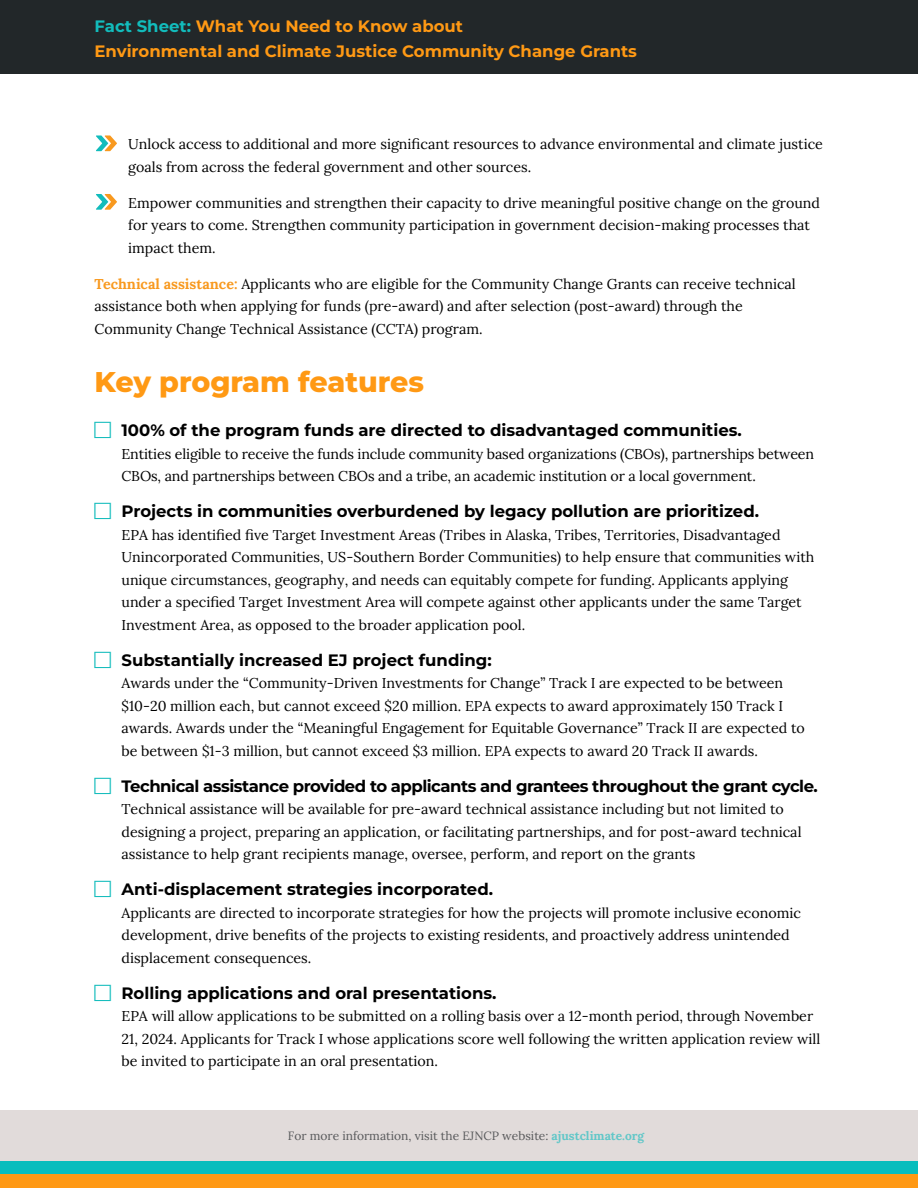
<style>
.page{position:relative;width:918px;height:1188px;background:#fff}
.page>*{position:absolute;margin:0;border:0;box-sizing:border-box;transform-origin:0 0}
.t1{font:800 28.5px "Montserrat";color:#ff9914}
.t2{font:700 16.5px "Montserrat";color:#000}
.t3{font:700 16.5px/25.5px "Montserrat";color:#ff9914}
.t4{font:700 16.5px "Montserrat";letter-spacing:-.03em;color:#000}
.t5{font:14.25px/22.5px "Lora";color:#000}
.t6{font:12px "Lora";color:#58595b}
.s1{color:#12bcbc}
.s2{font-weight:700;color:#f8991f}
.s3{font-family:"Apple Gothic";font-weight:400;color:#12bcbc}
.s4{font-weight:700;color:#61c7c8}
</style>
<div class="page">
<div style="left:0;top:0;width:918px;height:73px;background:#222729"></div>
<div style="left:0;top:1174px;width:918px;height:14px;background:#ff9914"></div>
<div style="left:0;top:1161px;width:918px;height:13px;background:#08bdbd"></div>
<div style="left:0;top:1111px;width:918px;height:50px;background:#e1dbda"></div>
<svg style="left:96px;top:135px;width:21px;height:16px"></svg>
<svg style="left:96px;top:194px;width:21px;height:16px"></svg>
<p class="t3" style="left:94px;top:13px;width:544px"><span class="s1">Fact Sheet:</span> What You Need to Know about<br>Environmental and Climate Justice Community Change Grants</p>
<p class="t5" style="left:128px;top:132px;width:696px">Unlock access to additional and more significant resources to advance environmental and climate justice goals from across the federal government and other sources.</p>
<p class="t5" style="left:128px;top:191px;width:693px">Empower communities and strengthen their capacity to drive meaningful positive change on the ground for years to come. Strengthen community participation in government decision-making processes that impact them.</p>
<p class="t5" style="left:95px;top:272px;width:703px"><span class="s2">Technical assistance:</span> Applicants who are eligible for the Community Change Grants can receive technical assistance both when applying for funds (pre-award) and after selection (post-award) through the<br>Community Change Technical Assistance (CCTA) program.</p>
<h1 class="t1" style="left:94px;top:363px;width:331px">Key program features</h1>
<p class="t2" style="left:94px;top:419px;width:649px"><span class="s3">һ</span> 100% of the program funds are directed to disadvantaged communities.</p>
<p class="t5" style="left:121px;top:441px;width:694px">Entities eligible to receive the funds include community based organizations (CBOs), partnerships between<br>CBOs, and partnerships between CBOs and a tribe, an academic institution or a local government.</p>
<p class="t2" style="left:94px;top:500px;width:666px"><span class="s3">һ</span> Projects in communities overburdened by legacy pollution are prioritized.</p>
<p class="t5" style="left:122px;top:522px;width:694px">EPA has identified five Target Investment Areas (Tribes in Alaska, Tribes, Territories, Disadvantaged Unincorporated Communities, US-Southern Border Communities) to help ensure that communities with unique circumstances, geography, and needs can equitably compete for funding. Applicants applying under a specified Target Investment Area will compete against other applicants under the same Target Investment Area, as opposed to the broader application pool.</p>
<p class="t2" style="left:94px;top:649px;width:399px"><span class="s3">һ</span> Substantially increased EJ project funding:</p>
<p class="t5" style="left:121px;top:671px;width:685px">Awards under the “Community-Driven Investments for Change” Track I are expected to be between $10-20 million each, but cannot exceed $20 million. EPA expects to award approximately 150 Track I awards. Awards under the “Meaningful Engagement for Equitable Governance” Track II are expected to be between $1-3 million, but cannot exceed $3 million. EPA expects to award 20 Track II awards.</p>
<p class="t4" style="left:94px;top:775px;width:725px"><span class="s3">һ</span> Technical assistance provided to applicants and grantees throughout the grant cycle.</p>
<p class="t5" style="left:122px;top:797px;width:682px">Technical assistance will be available for pre-award technical assistance including but not limited to designing a project, preparing an application, or facilitating partnerships, and for post-award technical assistance to help grant recipients manage, oversee, perform, and report on the grants</p>
<p class="t2" style="left:94px;top:878px;width:400px"><span class="s3">һ</span> Anti-displacement strategies incorporated.</p>
<p class="t5" style="left:121px;top:900px;width:681px">Applicants are directed to incorporate strategies for how the projects will promote inclusive economic development, drive benefits of the projects to existing residents, and proactively address unintended displacement consequences.</p>
<p class="t2" style="left:94px;top:982px;width:404px"><span class="s3">һ</span> Rolling applications and oral presentations.</p>
<p class="t5" style="left:122px;top:1004px;width:700px">EPA will allow applications to be submitted on a rolling basis over a 12-month period, through November<br>21, 2024. Applicants for Track I whose applications score well following the written application review will be invited to participate in an oral presentation.</p>
<p class="t6" style="left:288px;top:1127px;width:358px">For more information, visit the EJNCP website: <span class="s4">ajustclimate.org</span></p>
</div>
